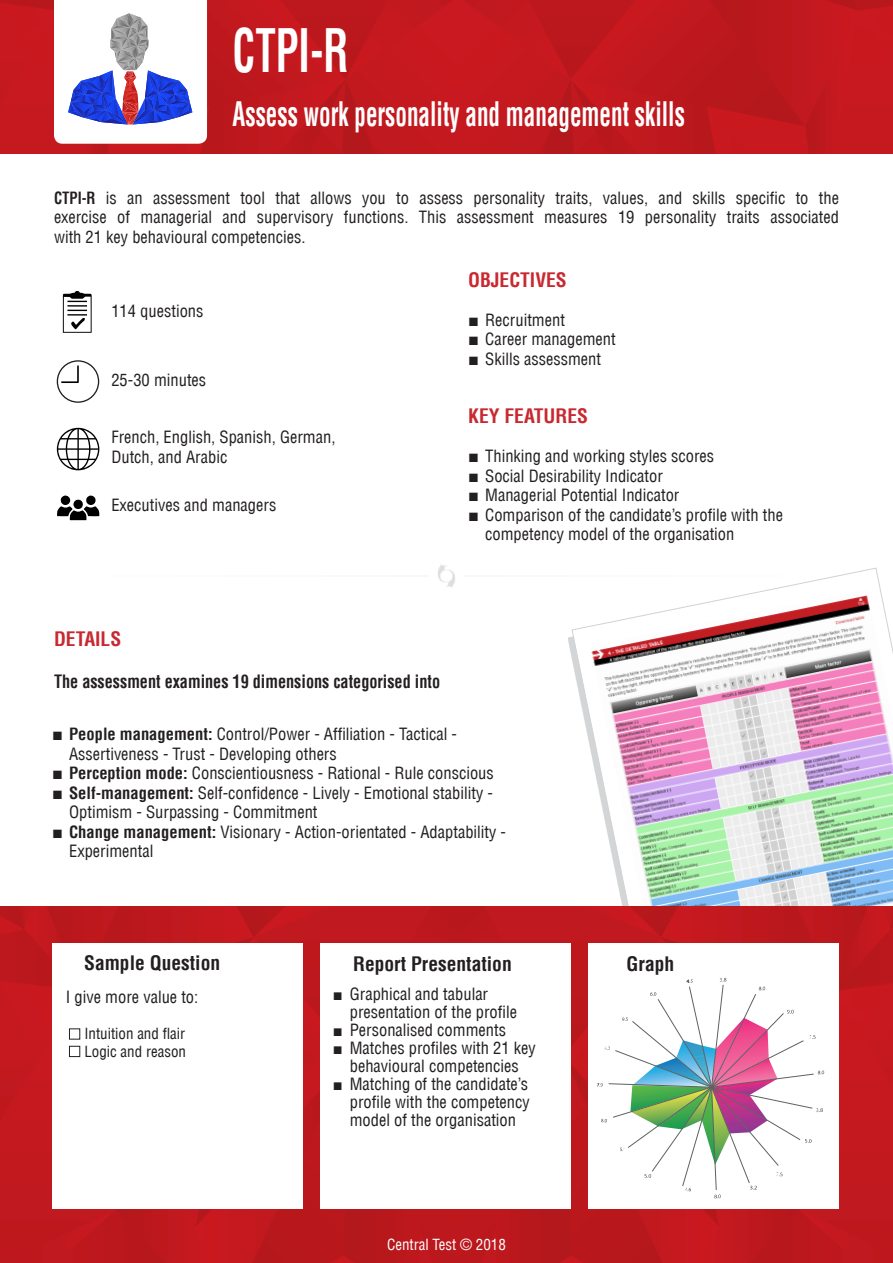
<style>
.page{position:relative;width:893px;height:1263px;background:#fff}
.page>*{position:absolute;margin:0;border:0;box-sizing:border-box;transform-origin:0 0}
.NOM_DU_TEST{font:700 condensed 58.5px "Helvetica LT";color:#fff;scale:.7 1}
.NOM_DU_TEST-2{font:700 condensed 33px "Helvetica LT";color:#fff;scale:.7 1}
.TITRE_BLOC{font:700 condensed 19.5px "Helvetica LT";color:#231f20}
.DETAIL_ZOOM_ORANGE{font:700 condensed 19.5px "Helvetica LT";color:#c82931}
.TEXTE_PAR_DEFAUT{font:700 condensed 19.5px "Helvetica LT";color:#c82931}
.TITRE_DETAIL{font:700 condensed 18px "Helvetica LT";color:#231f20;scale:.9 1}
.TEXTE_PAR_DEFAUT-2{font:condensed 16.5px/19.5px "Helvetica LT";color:#231f20}
.TITRE_QUESTION{font:condensed 16.5px "Helvetica LT";color:#231f20}
.TEXTE_PAR_DEFAUT-3{font:condensed 15px "Helvetica LT";color:#231f20}
.Paragraph_Style11{font:condensed 15px "Helvetica LT";color:#fff}
.s1{font-weight:700}
.s2{font-family:"Arial";font-weight:700;font-stretch:normal;font-size:18px}
.s3{font-family:"Arial";font-weight:700;font-stretch:normal}
</style>
<div class="page">
<img style="left:0;top:0;width:893px;height:153px">
<svg style="left:54px;top:0;width:153px;height:144px"></svg>
<svg style="left:572px;top:588px;width:309px;height:159px"></svg>
<img style="left:590px;top:590px;width:303px;height:316px">
<img style="left:0;top:906px;width:893px;height:357px">
<div style="left:588px;top:943px;width:251px;height:266px;background:#fff"></div>
<div style="left:320px;top:943px;width:250px;height:266px;background:#fff"></div>
<div style="left:53px;top:943px;width:250px;height:266px;background:#fff"></div>
<svg style="left:597px;top:978px;width:227px;height:220px"></svg>
<div style="left:69px;top:1028px;width:11px;height:11px;border:1px solid #231f20"></div>
<div style="left:69px;top:1046px;width:11px;height:11px;border:1px solid #231f20"></div>
<img style="left:438px;top:564px;width:443px;height:24px">
<svg style="left:63px;top:291px;width:29px;height:42px"></svg>
<svg style="left:57px;top:360px;width:42px;height:43px"></svg>
<svg style="left:57px;top:428px;width:42px;height:42px"></svg>
<svg style="left:57px;top:495px;width:42px;height:25px"></svg>
<p class="NOM_DU_TEST" style="left:233px;top:14px;width:167px">CTPI-R</p>
<p class="NOM_DU_TEST-2" style="left:233px;top:93px;width:648px">Assess work personality and management skills</p>
<p class="TEXTE_PAR_DEFAUT-2" style="left:54px;top:188px;width:786px;text-align:justify"><span class="s1">CTPI-R</span> is an assessment tool that allows you to assess personality traits, values, and skills specific to the exercise of managerial and supervisory functions. This assessment measures 19 personality traits associated with 21 key behavioural competencies.</p>
<p class="TEXTE_PAR_DEFAUT-2" style="left:111px;top:301px;width:94px">114 questions</p>
<p class="TEXTE_PAR_DEFAUT-2" style="left:111px;top:370px;width:96px">25-30 minutes</p>
<p class="TEXTE_PAR_DEFAUT-2" style="left:111px;top:427px;width:226px">French, English, Spanish, German,</p>
<p class="TEXTE_PAR_DEFAUT-2" style="left:111px;top:447px;width:117px">Dutch, and Arabic</p>
<p class="TEXTE_PAR_DEFAUT-2" style="left:111px;top:495px;width:166px">Executives and managers</p>
<p class="TEXTE_PAR_DEFAUT" style="left:468px;top:268px;width:100px">OBJECTIVES</p>
<p class="TEXTE_PAR_DEFAUT-2" style="left:468px;top:310px;width:98px"><span class="s2">■</span> Recruitment</p>
<p class="TEXTE_PAR_DEFAUT-2" style="left:468px;top:330px;width:149px"><span class="s2">■</span> Career management</p>
<p class="TEXTE_PAR_DEFAUT-2" style="left:468px;top:349px;width:134px"><span class="s2">■</span> Skills assessment</p>
<p class="DETAIL_ZOOM_ORANGE" style="left:468px;top:404px;width:121px">KEY FEATURES</p>
<p class="TEXTE_PAR_DEFAUT-2" style="left:468px;top:447px;width:248px"><span class="s2">■</span> Thinking and working styles scores</p>
<p class="TEXTE_PAR_DEFAUT-2" style="left:468px;top:466px;width:196px"><span class="s2">■</span> Social Desirability Indicator</p>
<p class="TEXTE_PAR_DEFAUT-2" style="left:468px;top:486px;width:213px"><span class="s2">■</span> Managerial Potential Indicator</p>
<p class="TEXTE_PAR_DEFAUT-2" style="left:485px;top:505px;width:299px;text-indent:-17px"><span class="s2">■</span> Comparison of the candidate’s profile with the competency model of the organisation</p>
<p class="DETAIL_ZOOM_ORANGE" style="left:54px;top:627px;width:69px">DETAILS</p>
<p class="TITRE_DETAIL" style="left:54px;top:670px;width:430px">The assessment examines 19 dimensions categorised into</p>
<p class="TEXTE_PAR_DEFAUT-2" style="left:69px;top:724px;width:389px;text-indent:-17px"><span class="s2">■</span> <span class="s1">People management:</span> Control/Power - Affiliation - Tactical -<br>Assertiveness - Trust - Developing others</p>
<p class="TEXTE_PAR_DEFAUT-2" style="left:52px;top:763px;width:443px"><span class="s2">■</span> <span class="s1">Perception mode:</span> Conscientiousness - Rational - Rule conscious</p>
<p class="TEXTE_PAR_DEFAUT-2" style="left:69px;top:783px;width:425px;text-indent:-17px"><span class="s2">■</span> <span class="s1">Self-management:</span> Self-confidence - Lively - Emotional stability -<br>Optimism - Surpassing - Commitment</p>
<p class="TEXTE_PAR_DEFAUT-2" style="left:69px;top:822px;width:439px;text-indent:-17px"><span class="s2">■</span> <span class="s1">Change management:</span> Visionary - Action-orientated - Adaptability -<br>Experimental</p>
<p class="TITRE_BLOC" style="left:84px;top:950px;width:137px">Sample Question</p>
<p class="TITRE_BLOC" style="left:353px;top:951px;width:160px">Report Presentation</p>
<p class="TITRE_BLOC" style="left:627px;top:951px;width:49px">Graph</p>
<p class="TITRE_QUESTION" style="left:66px;top:987px;width:134px">I give more value to:</p>
<p class="TEXTE_PAR_DEFAUT-3" style="left:84px;top:1024px;width:102px">Intuition and flair</p>
<p class="TEXTE_PAR_DEFAUT-3" style="left:84px;top:1042px;width:103px">Logic and reason</p>
<p class="TEXTE_PAR_DEFAUT-2" style="left:350px;top:985px;width:169px;line-height:18px;text-indent:-17px"><span class="s3">■</span> Graphical and tabular presentation of the profile</p>
<p class="TEXTE_PAR_DEFAUT-2" style="left:333px;top:1020px;width:175px"><span class="s3">■</span> Personalised comments</p>
<p class="TEXTE_PAR_DEFAUT-2" style="left:333px;top:1039px;width:205px;line-height:18px;text-align:center"><span class="s3">■</span> Matches profiles with 21 key behavioural competencies</p>
<p class="TEXTE_PAR_DEFAUT-2" style="left:350px;top:1075px;width:182px;line-height:18px;text-align:justify;text-indent:-17px"><span class="s3">■</span> Matching of the candidate’s profile with the competency model of the organisation</p>
<p class="Paragraph_Style11" style="left:387px;top:1235px;width:120px">Central Test © 2018</p>
</div>
